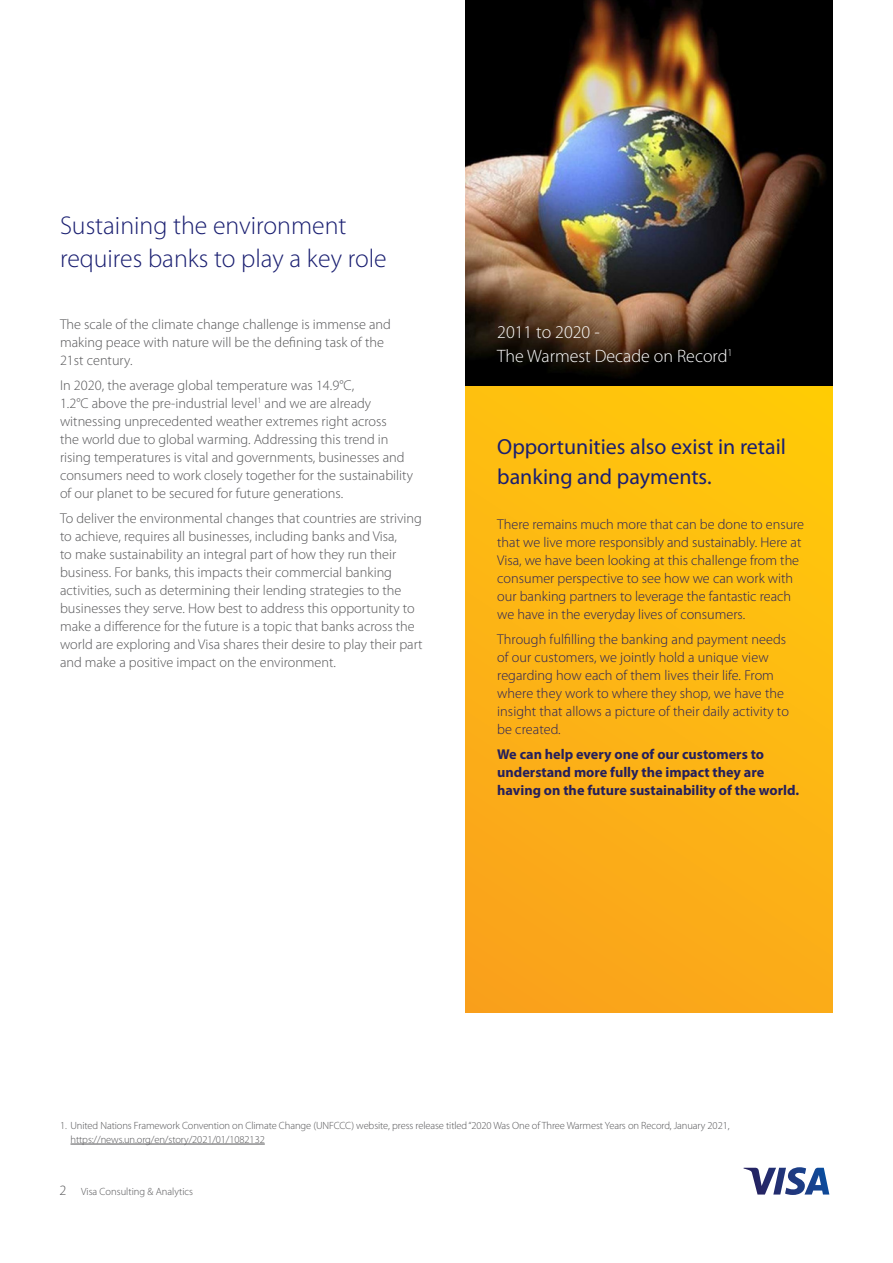
<style>
.page{position:relative;width:893px;height:1263px;background:#fff}
.page>*{position:absolute;margin:0;border:0;box-sizing:border-box;transform-origin:0 0}
.t1{font:300 25.8px/33px "Myriad Pro";color:#1a1f71}
.t2{font:21.9px/30.8px "Myriad Pro";color:#1a1f71}
.t3{font:300 18px/24px "Myriad Pro";color:#fff}
.t4{font:300 14.25px/18px "Myriad Pro";color:#545456}
.t5{font:300 14.25px/18px "Myriad Pro";color:#241f5c}
.t6{font:700 14.25px/18px "Myriad Pro";color:#241f5c}
.t7{font:300 10.5px/13.5px "Myriad Pro";letter-spacing:-.01em;color:#545456}
.s1{font-size:14.25px}
</style>
<div class="page">
<hr style="left:70px;top:1144px;width:195px;height:1px;background:#545456">
<img style="left:465px;top:0;width:368px;height:386px">
<div style="left:465px;top:386px;width:368px;height:626px;background:linear-gradient(to bottom,#ffc60c,#faa51b)"></div>
<svg style="left:743px;top:1167px;width:86px;height:28px"></svg>
<h1 class="t1" style="left:60px;top:209px;width:328px">Sustaining the environment requires banks to play a key role</h1>
<p class="t4" style="left:60px;top:315px;width:332px">The scale of the climate change challenge is immense and making peace with nature will be the defining task of the<br>21st century.</p>
<p class="t4" style="left:60px;top:376px;width:355px">In 2020, the average global temperature was 14.9°C,<br>1.2°C above the pre-industrial level<sup>1</sup> and we are already witnessing unprecedented weather extremes right across<br>the world due to global warming. Addressing this trend in rising temperatures is vital and governments, businesses and consumers need to work closely together for the sustainability of our planet to be secured for future generations.</p>
<p class="t4" style="left:60px;top:509px;width:364px">To deliver the environmental changes that countries are striving to achieve, requires all businesses, including banks and Visa,<br>to make sustainability an integral part of how they run their business. For banks, this impacts their commercial banking activities, such as determining their lending strategies to the businesses they serve. How best to address this opportunity to make a difference for the future is a topic that banks across the world are exploring and Visa shares their desire to play their part and make a positive impact on the environment.</p>
<p class="t3" style="left:497px;top:320px;width:237px">2011 to 2020 -<br>The Warmest Decade on Record<sup>1</sup></p>
<h2 class="t2" style="left:497px;top:431px;width:290px">Opportunities also exist in retail banking and payments.</h2>
<p class="t5" style="left:497px;top:516px;width:308px">There remains much more that can be done to ensure that we live more responsibly and sustainably. Here at Visa, we have been looking at this challenge from the consumer perspective to see how we can work with our banking partners to leverage the fantastic reach we have in the everyday lives of consumers.</p>
<p class="t5" style="left:497px;top:630px;width:293px">Through fulfilling the banking and payment needs of our customers, we jointly hold a unique view regarding how each of them lives their life. From where they work to where they shop, we have the insight that allows a picture of their daily activity to be created.</p>
<p class="t6" style="left:497px;top:745px;width:303px">We can help every one of our customers to understand more fully the impact they are having on the future sustainability of the world.</p>
<p class="t7" style="left:70px;top:1119px;width:660px;text-indent:-10px">1. United Nations Framework Convention on Climate Change (UNFCCC) website, press release titled “2020 Was One of Three Warmest Years on Record, January 2021, https://news.un.org/en/story/2021/01/1082132</p>
<p class="t7" style="left:59px;top:1185px;width:135px"><span class="s1">2</span> Visa Consulting &amp; Analytics</p>
</div>
